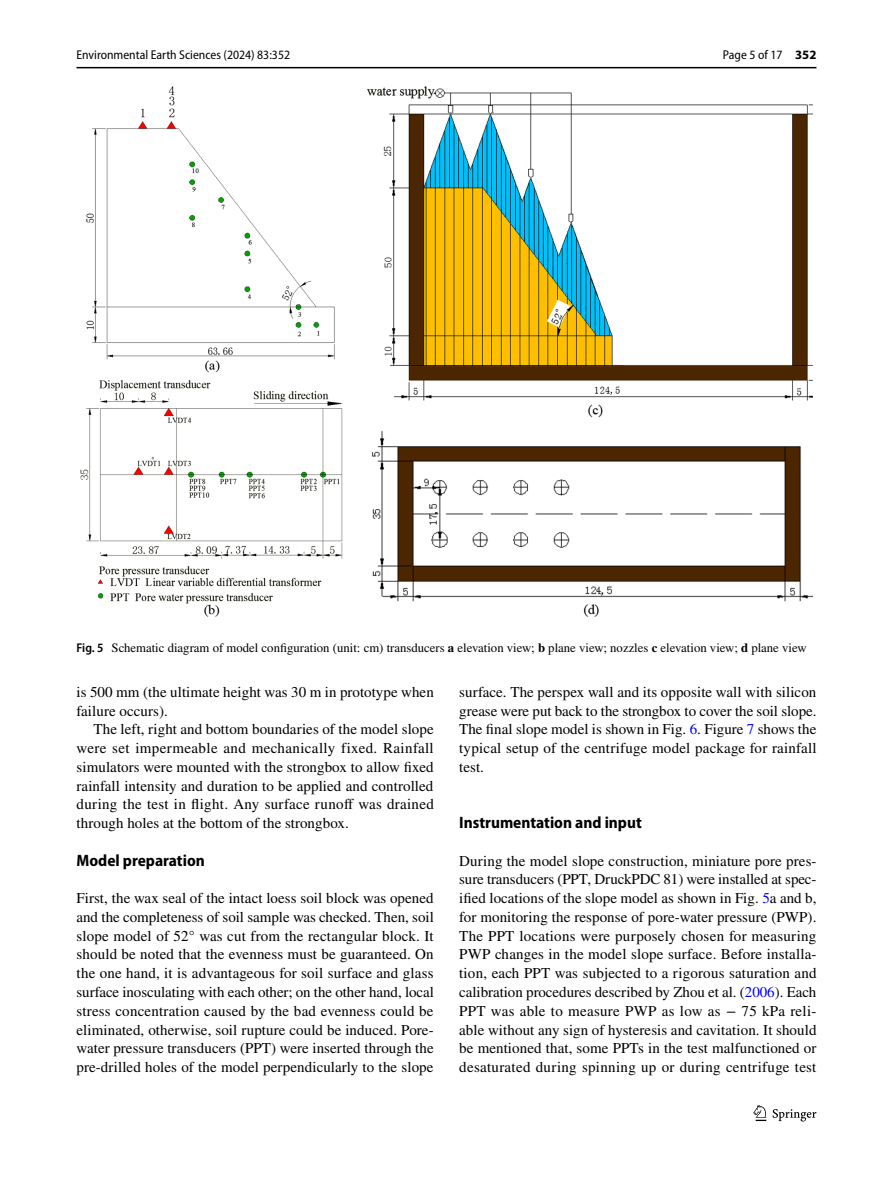
<style>
.page{position:relative;width:893px;height:1187px;background:#fff}
.page>*{position:absolute;margin:0;border:0;box-sizing:border-box;transform-origin:0 0}
.t1{font:700 semi-condensed 16.5px "Myriad Pro";color:#000}
.t2{font:15px/18.8px "STIX";letter-spacing:.005em;color:#000;text-align:justify}
.t3{font:12.75px "STIX";color:#000}
.t4{font:semi-condensed 12.75px "Myriad Pro";color:#000}
.s1{font-weight:700;font-stretch:normal}
.s2{font-family:"Myriad Pro";font-weight:600;font-stretch:semi-condensed}
.s3{font-weight:700}
.s4{color:#00f}
</style>
<div class="page">
<hr style="left:77px;top:67px;width:739px;height:1px;background:#000">
<svg style="left:753px;top:1105px;width:13px;height:15px"></svg>
<svg style="left:773px;top:1109px;width:43px;height:12px"></svg>
<img style="left:81px;top:87px;width:731px;height:530px">
<p class="t4" style="left:77px;top:48px;width:215px">Environmental Earth Sciences (2024) 83:352</p>
<p class="t4" style="left:723px;top:48px;width:95px">Page 5 of 17 <span class="s1">352</span></p>
<p class="t3" style="left:77px;top:639px;width:732px"><span class="s2">Fig. 5</span> Schematic diagram of model configuration (unit: cm) transducers <span class="s3">a</span> elevation view; <span class="s3">b</span> plane view; nozzles <span class="s3">c</span> elevation view; <span class="s3">d</span> plane view</p>
<p class="t2" style="left:77px;top:683px;width:359px">is 500 mm (the ultimate height was 30 m in prototype when failure occurs).</p>
<p class="t2" style="left:77px;top:721px;width:359px;text-indent:17px">The left, right and bottom boundaries of the model slope were set impermeable and mechanically fixed. Rainfall simulators were mounted with the strongbox to allow fixed rainfall intensity and duration to be applied and controlled during the test in flight. Any surface runoff was drained through holes at the bottom of the strongbox.</p>
<p class="t1" style="left:77px;top:850px;width:130px">Model preparation</p>
<p class="t2" style="left:77px;top:889px;width:359px">First, the wax seal of the intact loess soil block was opened and the completeness of soil sample was checked. Then, soil slope model of 52° was cut from the rectangular block. It should be noted that the evenness must be guaranteed. On the one hand, it is advantageous for soil surface and glass surface inosculating with each other; on the other hand, local stress concentration caused by the bad evenness could be eliminated, otherwise, soil rupture could be induced. Pore&shy;water pressure transducers (PPT) were inserted through the pre-drilled holes of the model perpendicularly to the slope</p>
<p class="t2" style="left:459px;top:683px;width:359px">surface. The perspex wall and its opposite wall with silicon grease were put back to the strongbox to cover the soil slope.<br>The final slope model is shown in Fig. <span class="s4">6</span>. Figure <span class="s4">7</span> shows the typical setup of the centrifuge model package for rainfall test.</p>
<p class="t1" style="left:459px;top:813px;width:184px">Instrumentation and input</p>
<p class="t2" style="left:459px;top:852px;width:359px">During the model slope construction, miniature pore pres&shy;sure transducers (PPT, DruckPDC 81) were installed at spec&shy;ified locations of the slope model as shown in Fig. <span class="s4">5</span>a and b, for monitoring the response of pore-water pressure (PWP).<br>The PPT locations were purposely chosen for measuring PWP changes in the model slope surface. Before installa&shy;tion, each PPT was subjected to a rigorous saturation and calibration procedures described by Zhou et al. (<span class="s4">2006</span>). Each PPT was able to measure PWP as low as − 75 kPa reli&shy;able without any sign of hysteresis and cavitation. It should be mentioned that, some PPTs in the test malfunctioned or desaturated during spinning up or during centrifuge test</p>
</div>
